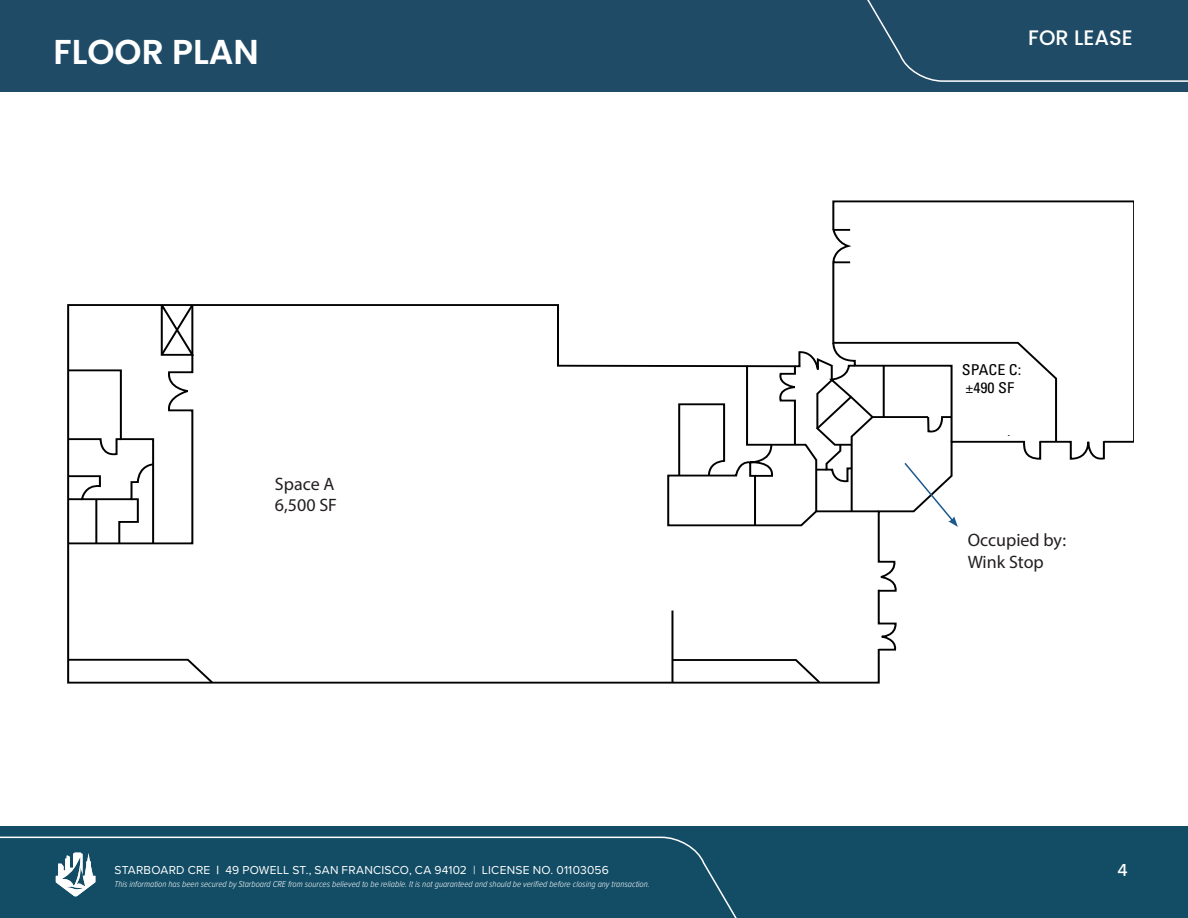
<style>
.page{position:relative;width:1188px;height:918px;background:#fff}
.page>*{position:absolute;margin:0;border:0;box-sizing:border-box;transform-origin:0 0}
.Emphasis{font:600 34.5px "Poppins";color:#fff}
.t1{font:500 21px "Poppins";color:#fff}
.t2{font:18px "Myriad Pro";color:#231f20}
.t3{font:500 18px "Proxima Nova";color:#fff}
.t4{font:condensed 15px/17.9px "Univers";color:#000;scale:1.07 1}
.t5{font:12px "Proxima Nova";letter-spacing:.02em;color:#fff}
.t6{font:italic 300 9px "Proxima Nova Cond";color:#fff}
.s1{font-weight:700}
</style>
<div class="page">
<div style="left:0;top:0;width:1188px;height:91px;background:#204b66"></div>
<svg style="left:867px;top:0;width:321px;height:82px"></svg>
<div style="left:0;top:826px;width:1188px;height:92px;background:#124c65"></div>
<svg style="left:0;top:836px;width:737px;height:82px"></svg>
<svg style="left:56px;top:853px;width:39px;height:44px"></svg>
<svg style="left:832px;top:200px;width:302px;height:243px"></svg>
<svg style="left:67px;top:304px;width:813px;height:380px"></svg>
<svg style="left:67px;top:658px;width:148px;height:26px"></svg>
<svg style="left:670px;top:658px;width:152px;height:26px"></svg>
<hr style="left:672px;top:611px;width:1px;height:72px;background:#000">
<svg style="left:67px;top:304px;width:129px;height:241px"></svg>
<div style="left:364px;top:463px;width:157px;height:48px;background:#fff"></div>
<svg style="left:666px;top:228px;width:440px;height:424px"></svg>
<p class="Emphasis" style="left:53px;top:32px;width:207px">FLOOR PLAN</p>
<p class="t2" style="left:275px;top:473px;width:61px">Space A</p>
<p class="t2" style="left:275px;top:494px;width:64px">6,500 SF</p>
<h2 class="t1" style="left:1028px;top:26px;width:106px">FOR LEASE</h2>
<p class="t4" style="left:962px;top:360px;width:57px">SPACE C: ±490 SF</p>
<p class="t2" style="left:968px;top:529px;width:100px">Occupied by:</p>
<p class="t2" style="left:968px;top:550px;width:78px">Wink Stop</p>
<h3 class="t5" style="left:114px;top:861px;width:496px">STARBOARD CRE <span class="s1">|</span> 49 POWELL ST., SAN FRANCISCO, CA 94102 | LICENSE NO. 01103056</h3>
<h3 class="t3" style="left:1118px;top:856px;width:12px">4</h3>
<p class="t6" style="left:114px;top:877px;width:537px">This information has been secured by Starboard CRE from sources believed to be reliable. It is not guaranteed and should be verified before closing any transaction.</p>
</div>
